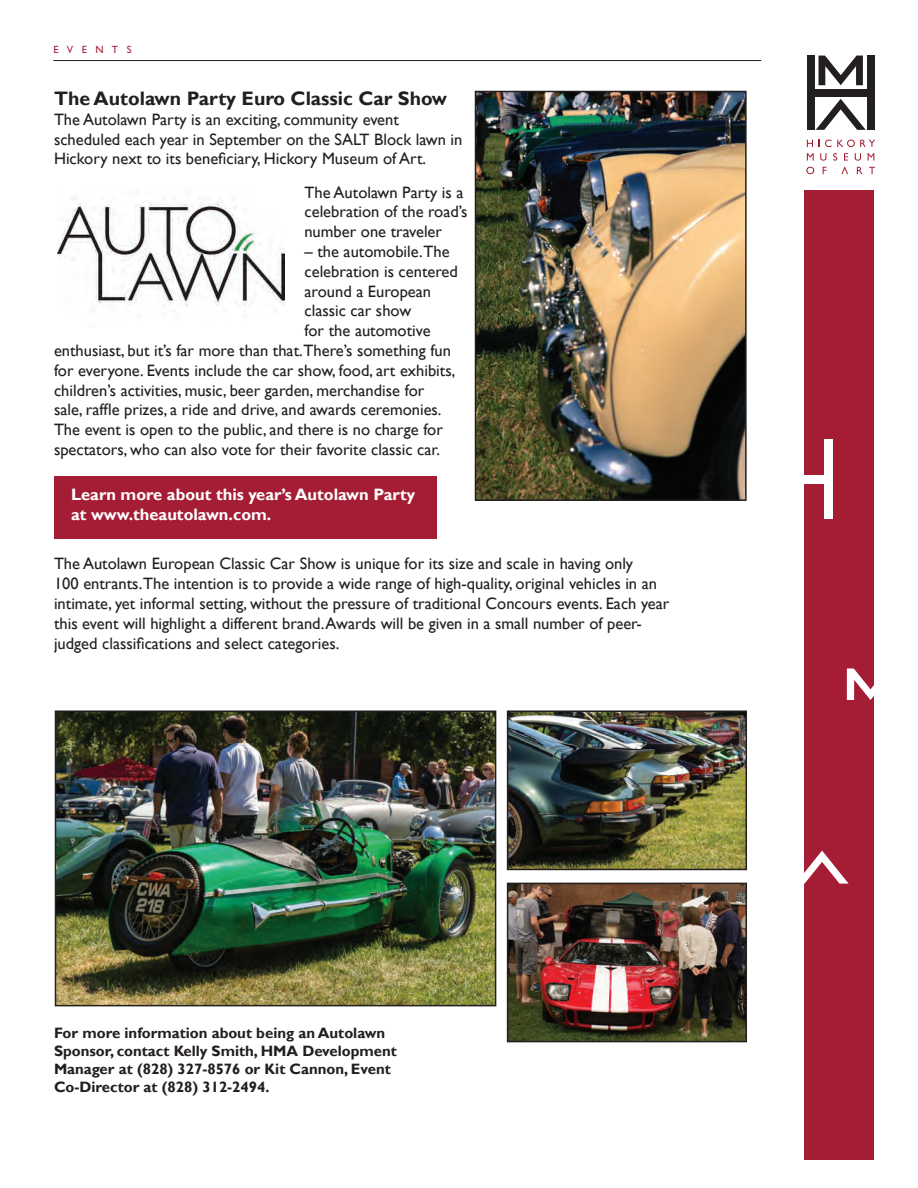
<style>
.page{position:relative;width:918px;height:1188px;background:#fff}
.page>*{position:absolute;margin:0;border:0;box-sizing:border-box;transform-origin:0 0}
.t1{font:700 19.5px "Gill Sans";color:#231f20}
.t2{font:16.5px/19.8px "Gill Sans";color:#231f20}
.t3{font:700 16.5px/19.8px "Gill Sans";color:#fff}
.t4{font:700 15px/18px "Gill Sans";color:#231f20}
.t5{font:10.5px "Gill Sans";letter-spacing:.8em;color:#a41d35}
</style>
<div class="page">
<svg style="left:807px;top:140px;width:6px;height:7px"></svg>
<svg style="left:819px;top:140px;width:56px;height:7px"></svg>
<svg style="left:807px;top:153px;width:7px;height:8px"></svg>
<svg style="left:820px;top:153px;width:6px;height:8px"></svg>
<svg style="left:855px;top:153px;width:6px;height:8px"></svg>
<svg style="left:868px;top:153px;width:6px;height:8px"></svg>
<svg style="left:806px;top:167px;width:8px;height:7px"></svg>
<svg style="left:823px;top:167px;width:4px;height:7px"></svg>
<svg style="left:857px;top:167px;width:6px;height:7px"></svg>
<svg style="left:869px;top:167px;width:6px;height:7px"></svg>
<svg style="left:833px;top:153px;width:15px;height:21px"></svg>
<div style="left:807px;top:56px;width:8px;height:74px;background:#231f20"></div>
<div style="left:867px;top:56px;width:7px;height:74px;background:#231f20"></div>
<div style="left:808px;top:89px;width:65px;height:8px;background:#231f20"></div>
<svg style="left:819px;top:56px;width:44px;height:29px"></svg>
<svg style="left:816px;top:99px;width:50px;height:31px"></svg>
<div style="left:804px;top:190px;width:70px;height:970px;background:#a41d35"></div>
<div style="left:825px;top:440px;width:8px;height:79px;background:#fff"></div>
<div style="left:763px;top:475px;width:68px;height:9px;background:#fff"></div>
<svg style="left:847px;top:668px;width:27px;height:32px"></svg>
<svg style="left:804px;top:851px;width:45px;height:33px"></svg>
<hr style="left:53px;top:60px;width:708px;height:1px;background:#231f20">
<img style="left:58px;top:197px;width:227px;height:113px">
<img style="left:478px;top:94px;width:266px;height:404px">
<div style="left:475px;top:91px;width:272px;height:410px;border:2px solid #231f20"></div>
<img style="left:510px;top:713px;width:234px;height:154px">
<div style="left:507px;top:710px;width:240px;height:160px;border:2px solid #231f20"></div>
<img style="left:58px;top:713px;width:435px;height:290px">
<div style="left:55px;top:710px;width:441px;height:296px;border:2px solid #231f20"></div>
<div style="left:54px;top:477px;width:382px;height:62px;background:#a41d35"></div>
<img style="left:510px;top:886px;width:234px;height:153px">
<div style="left:507px;top:883px;width:240px;height:159px;border:2px solid #231f20"></div>
<p class="t5" style="left:53px;top:43px;width:80px">EVENTS</p>
<p class="t1" style="left:54px;top:87px;width:395px">The Autolawn Party Euro Classic Car Show</p>
<p class="t2" style="left:54px;top:110px;width:410px">The Autolawn Party is an exciting, community event scheduled each year in September on the SALT Block lawn in<br>Hickory next to its beneficiary, Hickory Museum of Art.</p>
<p class="t2" style="left:305px;top:183px;width:164px">The Autolawn Party is a celebration of the road’s number one traveler</p>
<p class="t2" style="left:305px;top:242px;width:147px">– the automobile.The</p>
<p class="t2" style="left:305px;top:262px;width:155px">celebration is centered</p>
<p class="t2" style="left:305px;top:282px;width:128px">around a European</p>
<p class="t2" style="left:305px;top:301px;width:108px">classic car show</p>
<p class="t2" style="left:305px;top:321px;width:128px">for the automotive</p>
<p class="t2" style="left:54px;top:341px;width:399px">enthusiast, but it’s far more than that.There’s something fun</p>
<p class="t2" style="left:54px;top:361px;width:403px">for everyone. Events include the car show, food, art exhibits,</p>
<p class="t2" style="left:54px;top:381px;width:372px">children’s activities, music, beer garden, merchandise for</p>
<p class="t2" style="left:54px;top:400px;width:389px">sale, raffle prizes, a ride and drive, and awards ceremonies.</p>
<p class="t2" style="left:54px;top:420px;width:390px">The event is open to the public, and there is no charge for</p>
<p class="t2" style="left:54px;top:440px;width:387px">spectators, who can also vote for their favorite classic car.</p>
<p class="t3" style="left:71px;top:485px;width:346px">Learn more about this year’s Autolawn Party at www.theautolawn.com.</p>
<p class="t2" style="left:54px;top:554px;width:617px">The Autolawn European Classic Car Show is unique for its size and scale in having only<br>100 entrants.The intention is to provide a wide range of high-quality, original vehicles in an intimate, yet informal setting, without the pressure of traditional Concours events. Each year this event will highlight a different brand. Awards will be given in a small number of peer&shy;judged classifications and select categories.</p>
<p class="t4" style="left:54px;top:1024px;width:345px">For more information about being an Autolawn Sponsor, contact Kelly Smith, HMA Development Manager at (828) 327-8576 or Kit Cannon, Event Co-Director at (828) 312-2494.</p>
</div>
